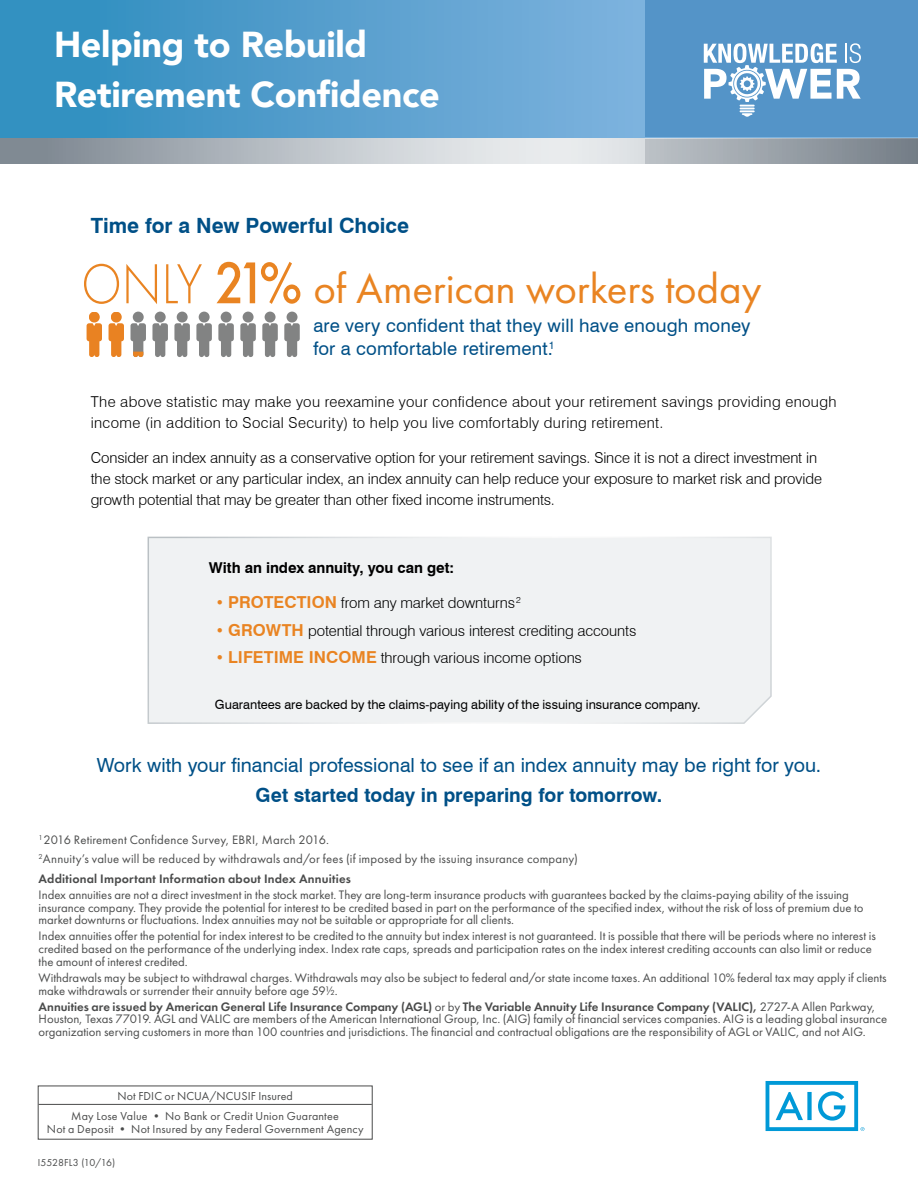
<style>
.page{position:relative;width:918px;height:1188px;background:#fff}
.page>*{position:absolute;margin:0;border:0;box-sizing:border-box;transform-origin:0 0}
.t1{font:300 58.5px "Futura PT";color:#e98422;scale:.87 1}
.t2{font:43.2px "Futura PT";letter-spacing:-.005em;color:#e98422}
.t3{font:900 36px/49.5px "Avenir";letter-spacing:-.01em;color:#fff}
.t4{font:700 21px "Swiss 721 BT";letter-spacing:-.005em;color:#005087}
.t5{font:19.5px/30px "Swiss 721 BT";color:#005087;text-align:center}
.t6{font:18.45px/22.5px "Swiss 721 BT";letter-spacing:.01em;color:#005087}
.t7{font:300 15px/21px "Swiss 721 BT";letter-spacing:-.005em;color:#000}
.t8{font:300 15px/21px "Swiss 721 BT";letter-spacing:.025em;color:#000}
.t9{font:700 15px "Swiss 721 BT";letter-spacing:-.005em;color:#000}
.Disclosure_9pt{font:12.75px/12.8px "Futura PT";color:#4a4b4b}
.Disclosure_9pt-2{font:12.75px "Swiss 721 BT";color:#000}
.Disclosure_9pt-3{font:600 12.75px "Futura PT";letter-spacing:.015em;color:#4a4b4b}
.t10{font:12px "Futura PT";letter-spacing:.015em;color:#4a4b4b}
.t11{font:10.5px "Futura PT";letter-spacing:.005em;color:#4a4b4b}
.s1{font-weight:500;font-size:61.2px}
.s2{font-weight:400;color:#e98422}
.s3{font-weight:700;font-size:16.5px;color:#e98422}
.s4{font-weight:700}
.s5{font-weight:600}
</style>
<div class="page">
<svg style="left:0;top:0;width:645px;height:137px;background:#549ecd"></svg>
<div style="left:147px;top:536px;width:625px;height:188px;background:#f0f2f3"></div>
<hr style="left:39px;top:1104px;width:333px;height:1px;background:#4a4b4b">
<div style="left:38px;top:1086px;width:335px;height:54px;border:1px solid #4a4b4b"></div>
<div style="left:89px;top:312px;width:11px;height:11px;background:#e98222;border-radius:5px"></div>
<svg style="left:87px;top:323px;width:15px;height:34px"></svg>
<div style="left:111px;top:312px;width:11px;height:11px;background:#e98222;border-radius:5px"></div>
<svg style="left:109px;top:323px;width:15px;height:34px"></svg>
<div style="left:133px;top:312px;width:11px;height:11px;background:#828383;border-radius:50%"></div>
<div style="left:155px;top:312px;width:11px;height:11px;background:#828383;border-radius:50%"></div>
<svg style="left:152px;top:323px;width:16px;height:34px"></svg>
<div style="left:177px;top:312px;width:11px;height:11px;background:#828383;border-radius:50%"></div>
<svg style="left:174px;top:323px;width:16px;height:34px"></svg>
<div style="left:199px;top:312px;width:11px;height:11px;background:#828383;border-radius:50%"></div>
<svg style="left:196px;top:323px;width:16px;height:34px"></svg>
<div style="left:221px;top:312px;width:11px;height:11px;background:#828383;border-radius:50%"></div>
<svg style="left:218px;top:323px;width:16px;height:34px"></svg>
<div style="left:243px;top:312px;width:11px;height:11px;background:#828383;border-radius:50%"></div>
<svg style="left:240px;top:323px;width:16px;height:34px"></svg>
<div style="left:265px;top:312px;width:11px;height:11px;background:#828383;border-radius:50%"></div>
<svg style="left:262px;top:323px;width:16px;height:34px"></svg>
<div style="left:287px;top:312px;width:11px;height:11px;background:#828383;border-radius:50%"></div>
<svg style="left:284px;top:323px;width:16px;height:34px"></svg>
<svg style="left:131px;top:323px;width:15px;height:34px"></svg>
<svg style="left:0;top:139px;width:645px;height:25px;background:#bcc2c7"></svg>
<div style="left:645px;top:0;width:273px;height:137px;background:#5494c8"></div>
<div style="left:645px;top:139px;width:273px;height:25px;background:linear-gradient(to right,#bdc3c8,#747d87)"></div>
<svg style="left:704px;top:43px;width:157px;height:74px"></svg>
<svg style="left:766px;top:1081px;width:98px;height:50px"></svg>
<p class="t3" style="left:54px;top:19px;width:387px">Helping to Rebuild<br>Retirement Confidence</p>
<p class="t4" style="left:91px;top:213px;width:320px">Time for a New Powerful Choice</p>
<p class="t1" style="left:81px;top:251px;width:255px">ONLY <span class="s1">21%</span></p>
<p class="t2" style="left:313px;top:263px;width:450px">of American workers today</p>
<p class="t6" style="left:313px;top:314px;width:439px">are very confident that they will have enough money for a comfortable retirement.<sup>1</sup></p>
<p class="t8" style="left:91px;top:392px;width:747px">The above statistic may make you reexamine your confidence about your retirement savings providing enough income (in addition to Social Security) to help you live comfortably during retirement.</p>
<p class="t7" style="left:91px;top:447px;width:733px">Consider an index annuity as a conservative option for your retirement savings. Since it is not a direct investment in the stock market or any particular index, an index annuity can help reduce your exposure to market risk and provide growth potential that may be greater than other fixed income instruments.</p>
<p class="t9" style="left:209px;top:559px;width:247px">With an index annuity, you can get:</p>
<p class="t7" style="left:216px;top:592px;width:307px"><span class="s2">•</span> <span class="s3">PROTECTION</span> from any market downturns<sup>2</sup></p>
<p class="t7" style="left:216px;top:620px;width:422px"><span class="s2">•</span> <span class="s3">GROWTH</span> potential through various interest crediting accounts</p>
<p class="t7" style="left:216px;top:647px;width:368px"><span class="s2">•</span> <span class="s3">LIFETIME INCOME</span> through various income options</p>
<p class="Disclosure_9pt-2" style="left:215px;top:697px;width:487px">Guarantees are backed by the claims-paying ability of the issuing insurance company.</p>
<p class="t5" style="left:97px;top:750px;width:726px">Work with your financial professional to see if an index annuity may be right for you.<br><span class="s4">Get started today in preparing for tomorrow.</span></p>
<p class="Disclosure_9pt" style="left:39px;top:833px;width:292px"><sup>1</sup>2016 Retirement Confidence Survey, EBRI, March 2016.</p>
<p class="Disclosure_9pt" style="left:39px;top:853px;width:541px"><sup>2</sup>Annuity’s value will be reduced by withdrawals and/or fees (if imposed by the issuing insurance company)</p>
<p class="Disclosure_9pt-3" style="left:39px;top:871px;width:314px">Additional Important Information about Index Annuities</p>
<p class="Disclosure_9pt" style="left:39px;top:888px;width:826px">Index annuities are not a direct investment in the stock market. They are long-term insurance products with guarantees backed by the claims-paying ability of the issuing insurance company. They provide the potential for interest to be credited based in part on the performance of the specified index, without the risk of loss of premium due to market downturns or fluctuations. Index annuities may not be suitable or appropriate for all clients.</p>
<p class="Disclosure_9pt" style="left:39px;top:930px;width:839px">Index annuities offer the potential for index interest to be credited to the annuity but index interest is not guaranteed. It is possible that there will be periods where no interest is credited based on the performance of the underlying index. Index rate caps, spreads and participation rates on the index interest crediting accounts can also limit or reduce the amount of interest credited.</p>
<p class="Disclosure_9pt" style="left:39px;top:971px;width:850px">Withdrawals may be subject to withdrawal charges. Withdrawals may also be subject to federal and/or state income taxes. An additional 10% federal tax may apply if clients make withdrawals or surrender their annuity before age 59½.</p>
<p class="Disclosure_9pt" style="left:39px;top:1000px;width:850px"><span class="s5">Annuities are issued by American General Life Insurance Company (AGL)</span> or by <span class="s5">The Variable Annuity Life Insurance Company (VALIC),</span> 2727-A Allen Parkway,<br>Houston, Texas 77019. AGL and VALIC are members of the American International Group, Inc. (AIG) family of financial services companies. AIG is a leading global insurance organization serving customers in more than 100 countries and jurisdictions. The financial and contractual obligations are the responsibility of AGL or VALIC, and not AIG.</p>
<p class="t10" style="left:118px;top:1088px;width:177px">Not FDIC or NCUA/NCUSIF Insured</p>
<p class="t10" style="left:71px;top:1109px;width:269px">May Lose Value • No Bank or Credit Union Guarantee</p>
<p class="t10" style="left:47px;top:1121px;width:318px">Not a Deposit • Not Insured by any Federal Government Agency</p>
<p class="t11" style="left:38px;top:1157px;width:79px">I5528FL3 (10/16)</p>
</div>
